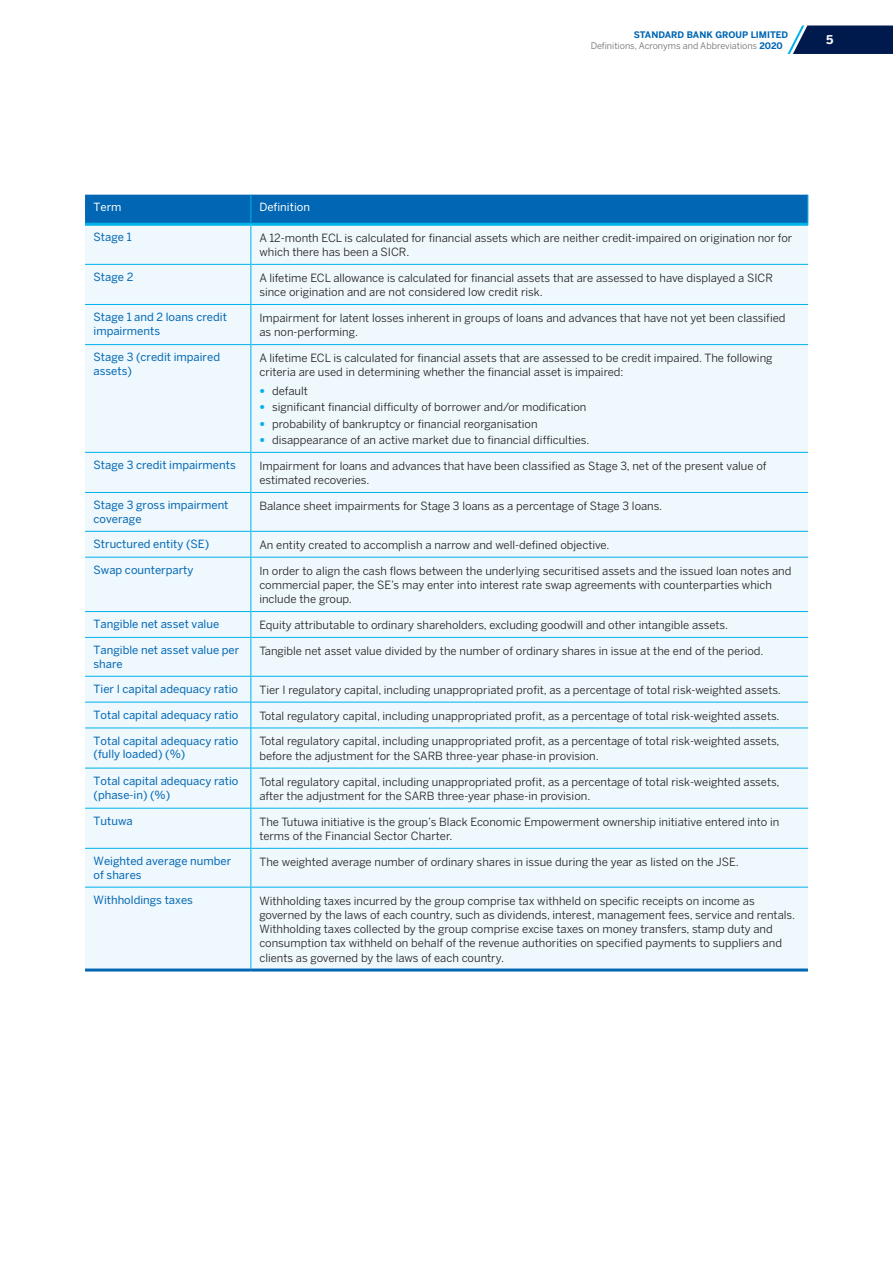
<style>
.page{position:relative;width:893px;height:1263px;background:#fff}
.page>*{position:absolute;margin:0;border:0;box-sizing:border-box;transform-origin:0 0}
.t1{font:700 12px "Benton Sans";color:#fff}
.t2{font:11.25px/14.2px "Benton Sans";color:#231f20}
.t3{font:11.25px/13.5px "Benton Sans";color:#0166b3}
.t4{font:11.25px "Benton Sans";color:#fff}
.t5{font:9px/10.8px "Benton Sans";color:#6c6d70}
.s1{font-weight:700;color:#0166b3}
.s2{font-family:"Helvetica Neue LT Std";font-weight:200;color:#00b2eb}
</style>
<div class="page">
<div style="left:85px;top:226px;width:723px;height:742px;background:#eef8fd"></div>
<hr style="left:85px;top:223px;width:165px;height:3px;background:#00b2eb">
<hr style="left:251px;top:223px;width:557px;height:3px;background:#00b2eb">
<hr style="left:85px;top:264px;width:165px;height:1px;background:#00b2eb">
<hr style="left:251px;top:264px;width:557px;height:1px;background:#00b2eb">
<hr style="left:85px;top:344px;width:165px;height:1px;background:#00b2eb">
<hr style="left:251px;top:344px;width:557px;height:1px;background:#00b2eb">
<hr style="left:85px;top:452px;width:165px;height:1px;background:#00b2eb">
<hr style="left:251px;top:452px;width:557px;height:1px;background:#00b2eb">
<hr style="left:85px;top:492px;width:165px;height:1px;background:#00b2eb">
<hr style="left:251px;top:492px;width:557px;height:1px;background:#00b2eb">
<hr style="left:85px;top:531px;width:165px;height:1px;background:#00b2eb">
<hr style="left:251px;top:531px;width:557px;height:1px;background:#00b2eb">
<hr style="left:85px;top:557px;width:165px;height:1px;background:#00b2eb">
<hr style="left:251px;top:557px;width:557px;height:1px;background:#00b2eb">
<hr style="left:85px;top:611px;width:165px;height:1px;background:#00b2eb">
<hr style="left:251px;top:611px;width:557px;height:1px;background:#00b2eb">
<hr style="left:85px;top:637px;width:165px;height:1px;background:#00b2eb">
<hr style="left:251px;top:637px;width:557px;height:1px;background:#00b2eb">
<hr style="left:85px;top:676px;width:165px;height:1px;background:#00b2eb">
<hr style="left:251px;top:676px;width:557px;height:1px;background:#00b2eb">
<hr style="left:85px;top:702px;width:165px;height:1px;background:#00b2eb">
<hr style="left:251px;top:702px;width:557px;height:1px;background:#00b2eb">
<hr style="left:85px;top:728px;width:165px;height:1px;background:#00b2eb">
<hr style="left:251px;top:728px;width:557px;height:1px;background:#00b2eb">
<hr style="left:85px;top:768px;width:165px;height:1px;background:#00b2eb">
<hr style="left:251px;top:768px;width:557px;height:1px;background:#00b2eb">
<hr style="left:85px;top:808px;width:165px;height:1px;background:#00b2eb">
<hr style="left:251px;top:808px;width:557px;height:1px;background:#00b2eb">
<hr style="left:85px;top:848px;width:165px;height:1px;background:#00b2eb">
<hr style="left:251px;top:848px;width:557px;height:1px;background:#00b2eb">
<hr style="left:85px;top:887px;width:165px;height:1px;background:#00b2eb">
<hr style="left:251px;top:887px;width:557px;height:1px;background:#00b2eb">
<hr style="left:250px;top:224px;width:1px;height:40px;background:#00b2eb">
<hr style="left:250px;top:264px;width:1px;height:40px;background:#00b2eb">
<hr style="left:250px;top:305px;width:1px;height:40px;background:#00b2eb">
<hr style="left:250px;top:345px;width:1px;height:107px;background:#00b2eb">
<hr style="left:250px;top:452px;width:1px;height:40px;background:#00b2eb">
<hr style="left:250px;top:492px;width:1px;height:39px;background:#00b2eb">
<svg style="left:250px;top:531px;width:1px;height:26px"></svg>
<hr style="left:250px;top:557px;width:1px;height:54px;background:#00b2eb">
<svg style="left:250px;top:611px;width:1px;height:26px"></svg>
<hr style="left:250px;top:637px;width:1px;height:39px;background:#00b2eb">
<svg style="left:250px;top:676px;width:1px;height:52px"></svg>
<hr style="left:250px;top:728px;width:1px;height:40px;background:#00b2eb">
<hr style="left:250px;top:768px;width:1px;height:40px;background:#00b2eb">
<hr style="left:250px;top:808px;width:1px;height:40px;background:#00b2eb">
<hr style="left:250px;top:848px;width:1px;height:39px;background:#00b2eb">
<hr style="left:250px;top:887px;width:1px;height:81px;background:#00b2eb">
<hr style="left:85px;top:304px;width:166px;height:1px;background:#00b2eb">
<svg style="left:85px;top:195px;width:723px;height:29px;background:#0069b5"></svg>
<hr style="left:251px;top:304px;width:557px;height:1px;background:#00b2eb">
<hr style="left:85px;top:968px;width:166px;height:3px;background:#0166b3">
<hr style="left:251px;top:968px;width:557px;height:3px;background:#0166b3">
<svg style="left:787px;top:25px;width:106px;height:29px;background:#1e3865"></svg>
<p class="t5" style="left:591px;top:29px;width:199px;text-indent:43px"><span class="s1">STANDARD BANK GROUP LIMITED<br></span>Definitions, Acronyms and Abbreviations <span class="s1">2020</span></p>
<p class="t1" style="left:826px;top:33px;width:9px">5</p>
<p class="t4" style="left:94px;top:201px;width:30px">Term</p>
<p class="t4" style="left:259px;top:201px;width:52px">Definition</p>
<p class="t3" style="left:94px;top:230px;width:40px">Stage 1</p>
<p class="t2" style="left:259px;top:230px;width:534px">A 12-month ECL is calculated for financial assets which are neither credit-impaired on origination nor for which there has been a SICR.</p>
<p class="t3" style="left:94px;top:270px;width:41px">Stage 2</p>
<p class="t2" style="left:259px;top:270px;width:515px">A lifetime ECL allowance is calculated for financial assets that are assessed to have displayed a SICR since origination and are not considered low credit risk.</p>
<p class="t3" style="left:94px;top:310px;width:135px">Stage 1 and 2 loans credit impairments</p>
<p class="t2" style="left:259px;top:310px;width:528px">Impairment for latent losses inherent in groups of loans and advances that have not yet been classified as non-performing.</p>
<p class="t3" style="left:94px;top:350px;width:128px">Stage 3 (credit impaired assets)</p>
<p class="t2" style="left:259px;top:351px;width:515px">A lifetime ECL is calculated for financial assets that are assessed to be credit impaired. The following criteria are used in determining whether the financial asset is impaired:</p>
<p class="t2" style="left:259px;top:383px;width:50px"><span class="s2">•</span> default</p>
<p class="t2" style="left:259px;top:400px;width:329px"><span class="s2">•</span> significant financial difficulty of borrower and/or modification</p>
<p class="t2" style="left:259px;top:416px;width:280px"><span class="s2">•</span> probability of bankruptcy or financial reorganisation</p>
<p class="t2" style="left:259px;top:432px;width:332px"><span class="s2">•</span> disappearance of an active market due to financial difficulties.</p>
<p class="t3" style="left:94px;top:458px;width:144px">Stage 3 credit impairments</p>
<p class="t2" style="left:259px;top:458px;width:509px">Impairment for loans and advances that have been classified as Stage 3, net of the present value of estimated recoveries.</p>
<p class="t3" style="left:94px;top:498px;width:136px">Stage 3 gross impairment coverage</p>
<p class="t2" style="left:259px;top:498px;width:404px">Balance sheet impairments for Stage 3 loans as a percentage of Stage 3 loans.</p>
<p class="t3" style="left:94px;top:537px;width:117px">Structured entity (SE)</p>
<p class="t2" style="left:259px;top:537px;width:352px">An entity created to accomplish a narrow and well-defined objective.</p>
<p class="t3" style="left:94px;top:563px;width:101px">Swap counterparty</p>
<p class="t2" style="left:259px;top:563px;width:534px">In order to align the cash flows between the underlying securitised assets and the issued loan notes and commercial paper, the SE’s may enter into interest rate swap agreements with counterparties which include the group.</p>
<p class="t3" style="left:94px;top:617px;width:127px">Tangible net asset value</p>
<p class="t2" style="left:259px;top:618px;width:470px">Equity attributable to ordinary shareholders, excluding goodwill and other intangible assets.</p>
<p class="t3" style="left:94px;top:643px;width:147px">Tangible net asset value per share</p>
<p class="t2" style="left:259px;top:643px;width:506px">Tangible net asset value divided by the number of ordinary shares in issue at the end of the period.</p>
<p class="t3" style="left:94px;top:682px;width:146px">Tier I capital adequacy ratio</p>
<p class="t2" style="left:259px;top:682px;width:523px">Tier I regulatory capital, including unappropriated profit, as a percentage of total risk-weighted assets.</p>
<p class="t3" style="left:94px;top:708px;width:146px">Total capital adequacy ratio</p>
<p class="t2" style="left:259px;top:708px;width:522px">Total regulatory capital, including unappropriated profit, as a percentage of total risk-weighted assets.</p>
<p class="t3" style="left:94px;top:734px;width:146px">Total capital adequacy ratio (fully loaded) (%)</p>
<p class="t2" style="left:259px;top:734px;width:522px">Total regulatory capital, including unappropriated profit, as a percentage of total risk-weighted assets, before the adjustment for the SARB three-year phase-in provision.</p>
<p class="t3" style="left:94px;top:774px;width:146px">Total capital adequacy ratio (phase-in) (%)</p>
<p class="t2" style="left:259px;top:774px;width:522px">Total regulatory capital, including unappropriated profit, as a percentage of total risk-weighted assets, after the adjustment for the SARB three-year phase-in provision.</p>
<p class="t3" style="left:94px;top:814px;width:41px">Tutuwa</p>
<p class="t2" style="left:259px;top:814px;width:521px">The Tutuwa initiative is the group’s Black Economic Empowerment ownership initiative entered into in terms of the Financial Sector Charter.</p>
<p class="t3" style="left:94px;top:854px;width:139px">Weighted average number of shares</p>
<p class="t2" style="left:259px;top:854px;width:481px">The weighted average number of ordinary shares in issue during the year as listed on the JSE.</p>
<p class="t3" style="left:94px;top:893px;width:101px">Withholdings taxes</p>
<p class="t2" style="left:259px;top:893px;width:537px">Withholding taxes incurred by the group comprise tax withheld on specific receipts on income as governed by the laws of each country, such as dividends, interest, management fees, service and rentals.<br>Withholding taxes collected by the group comprise excise taxes on money transfers, stamp duty and consumption tax withheld on behalf of the revenue authorities on specified payments to suppliers and clients as governed by the laws of each country.</p>
</div>
